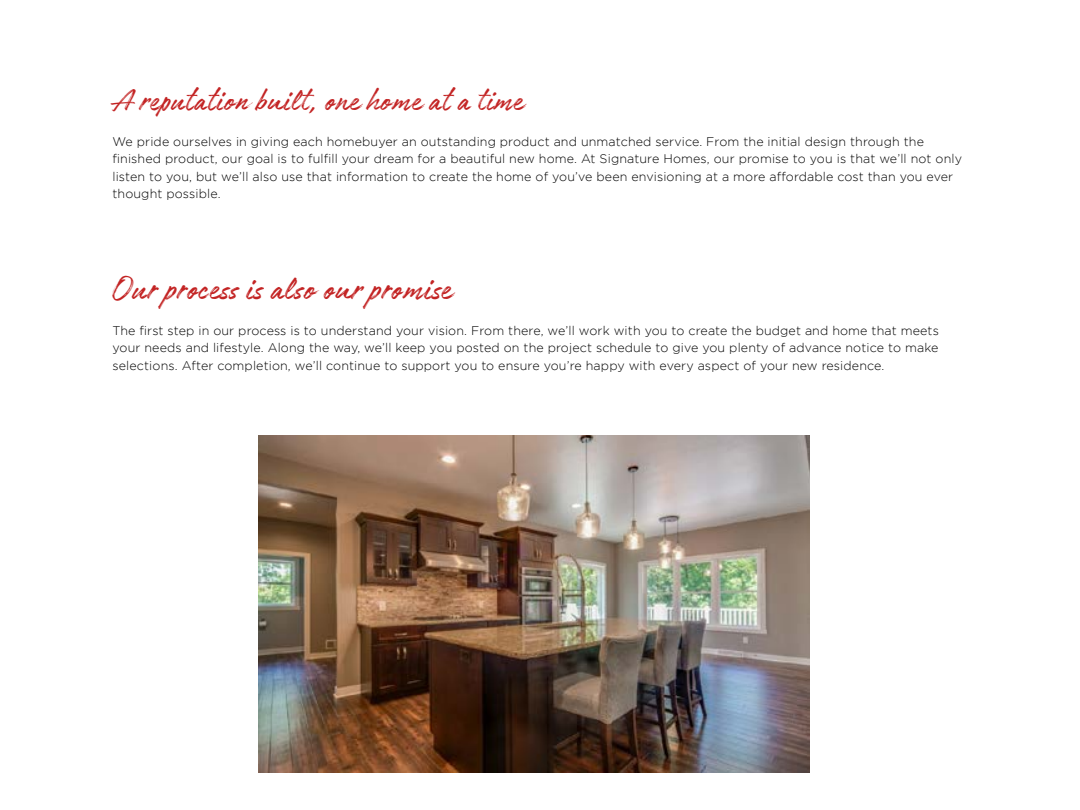
<style>
.page{position:relative;width:1080px;height:810px;background:#fff}
.page>*{position:absolute;margin:0;border:0;box-sizing:border-box;transform-origin:0 0}
.t1{font:37.5px "Authenia";letter-spacing:.005em;color:#c32424}
.t2{font:35px "Authenia";letter-spacing:.01em;color:#c32424}
.t3{font:300 12.5px/17.5px "Gotham";letter-spacing:.01em;color:#000}
</style>
<div class="page">
<img style="left:259px;top:435px;width:551px;height:338px">
<h2 class="t2" style="left:112px;top:83px;width:413px">A reputation built, one home at a time</h2>
<p class="t3" style="left:112px;top:133px;width:851px">We pride ourselves in giving each homebuyer an outstanding product and unmatched service. From the initial design through the finished product, our goal is to fulfill your dream for a beautiful new home. At Signature Homes, our promise to you is that we’ll not only listen to you, but we’ll also use that information to create the home of you’ve been envisioning at a more affordable cost than you ever thought possible.</p>
<h1 class="t1" style="left:112px;top:270px;width:341px">Our process is also our promise</h1>
<p class="t3" style="left:112px;top:322px;width:828px;text-align:justify">The first step in our process is to understand your vision. From there, we’ll work with you to create the budget and home that meets your needs and lifestyle. Along the way, we’ll keep you posted on the project schedule to give you plenty of advance notice to make selections. After completion, we’ll continue to support you to ensure you’re happy with every aspect of your new residence.</p>
</div>
